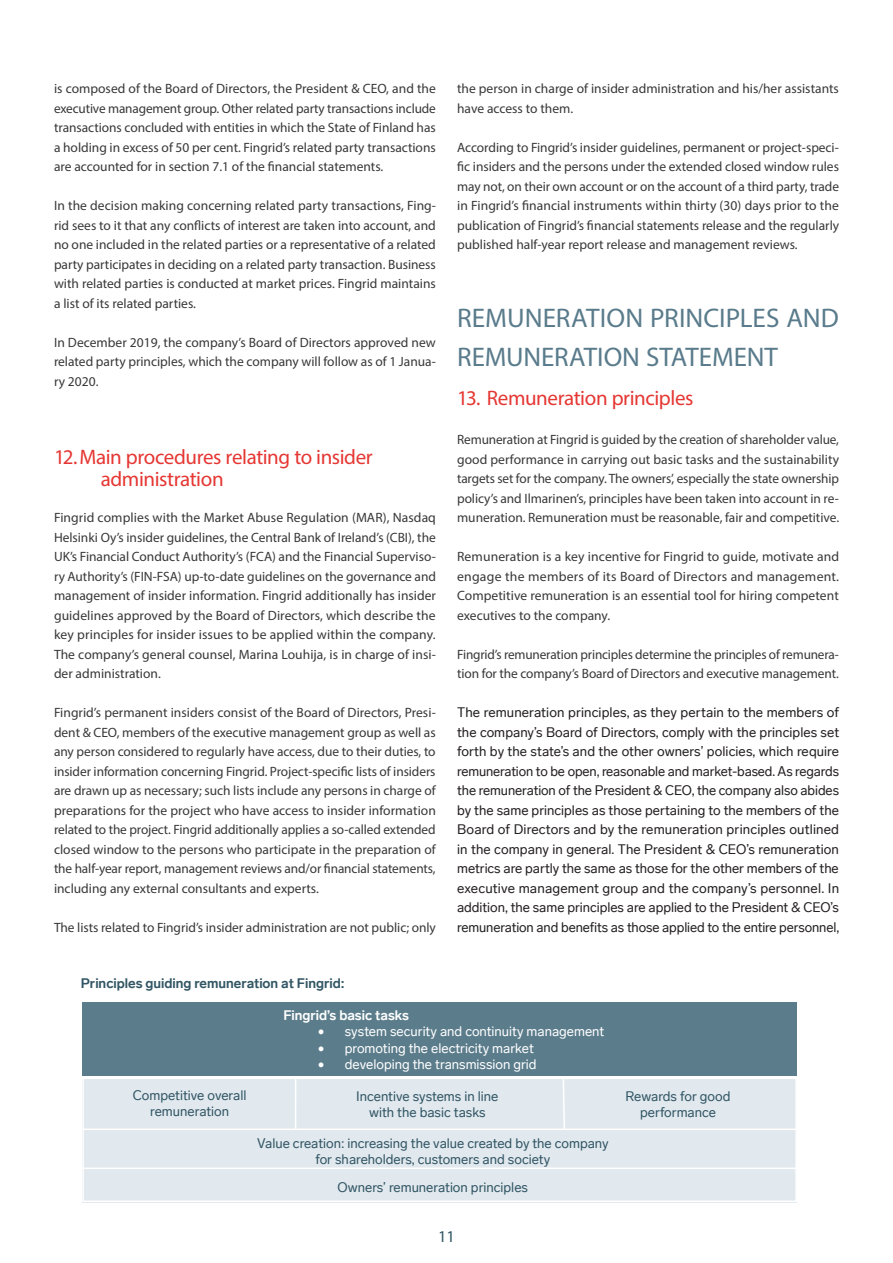
<style>
.page{position:relative;width:893px;height:1263px;background:#fff}
.page>*{position:absolute;margin:0;border:0;box-sizing:border-box;transform-origin:0 0}
.t1{font:27px/39px "Myriad Pro";color:#597b8b}
.t2{font:21px/22.5px "Myriad Pro";letter-spacing:-.02em;color:#e53733}
.t3{font:16.5px "Myriad Pro";color:#315564}
.t4{font:13.5px/19.5px "Myriad Pro";color:#383839;text-align:justify}
.t5{font:13.5px/19.5px "Lab Grotesque Web";letter-spacing:-.005em;color:#231f20;text-align:justify}
.t6{font:13.5px/16.2px "Lab Grotesque Web";color:#315564;text-align:center}
.t7{font:13.5px "Lab Grotesque Web";color:#fff}
.t8{font:700 13.5px "Lab Grotesque Web";color:#315564}
.t9{font:700 13.5px "Lab Grotesque Web";color:#fff}
</style>
<div class="page">
<div style="left:79px;top:1001px;width:721px;height:203px;border:6px solid #fff"></div>
<div style="left:82px;top:1002px;width:714px;height:74px;background:#5b7c8b"></div>
<div style="left:82px;top:1079px;width:715px;height:123px;background:#e1e9ee"></div>
<div style="left:82px;top:1077px;width:715px;height:125px;border:2px solid #fff"></div>
<hr style="left:46px;top:1167px;width:780px;height:2px;background:#fff">
<hr style="left:46px;top:1128px;width:780px;height:2px;background:#fff">
<hr style="left:295px;top:1079px;width:1px;height:51px;background:#fff">
<svg style="left:562px;top:1077px;width:4px;height:52px"></svg>
<p class="t4" style="left:54px;top:79px;width:383px">is composed of the Board of Directors, the President &amp; CEO, and the executive management group. Other related party transactions include transactions concluded with entities in which the State of Finland has a holding in excess of 50 per cent. Fingrid’s related party transactions are accounted for in section 7.1 of the financial statements.</p>
<p class="t4" style="left:54px;top:196px;width:383px">In the decision making concerning related party transactions, Fing&shy;rid sees to it that any conflicts of interest are taken into account, and no one included in the related parties or a representative of a related party participates in deciding on a related party transaction. Business with related parties is conducted at market prices. Fingrid maintains a list of its related parties.</p>
<p class="t4" style="left:54px;top:332px;width:383px">In December 2019, the company’s Board of Directors approved new related party principles, which the company will follow as of 1 Janua&shy;ry 2020.</p>
<p class="t2" style="left:101px;top:445px;width:273px;text-indent:-47px">12.Main procedures relating to insider administration</p>
<p class="t4" style="left:54px;top:508px;width:384px">Fingrid complies with the Market Abuse Regulation (MAR), Nasdaq Helsinki Oy’s insider guidelines, the Central Bank of Ireland’s (CBI), the UK’s Financial Conduct Authority’s (FCA) and the Financial Superviso&shy;ry Authority’s (FIN-FSA) up-to-date guidelines on the governance and management of insider information. Fingrid additionally has insider guidelines approved by the Board of Directors, which describe the key principles for insider issues to be applied within the company.<br>The company’s general counsel, Marina Louhija, is in charge of insi&shy;der administration.</p>
<p class="t4" style="left:54px;top:703px;width:383px">Fingrid’s permanent insiders consist of the Board of Directors, Presi&shy;dent &amp; CEO, members of the executive management group as well as any person considered to regularly have access, due to their duties, to insider information concerning Fingrid. Project-specific lists of insiders are drawn up as necessary; such lists include any persons in charge of preparations for the project who have access to insider information related to the project. Fingrid additionally applies a so-called extended closed window to the persons who participate in the preparation of the half-year report, management reviews and/or financial statements, including any external consultants and experts.</p>
<p class="t4" style="left:54px;top:917px;width:383px">The lists related to Fingrid’s insider administration are not public; only</p>
<p class="t8" style="left:81px;top:975px;width:265px">Principles guiding remuneration at Fingrid:</p>
<p class="t4" style="left:457px;top:79px;width:383px">the person in charge of insider administration and his/her assistants have access to them.</p>
<p class="t4" style="left:457px;top:137px;width:384px">According to Fingrid’s insider guidelines, permanent or project-speci&shy;fic insiders and the persons under the extended closed window rules may not, on their own account or on the account of a third party, trade in Fingrid’s financial instruments within thirty (30) days prior to the publication of Fingrid’s financial statements release and the regularly published half-year report release and management reviews.</p>
<p class="t1" style="left:457px;top:298px;width:383px">REMUNERATION PRINCIPLES AND<br>REMUNERATION STATEMENT</p>
<p class="t2" style="left:457px;top:386px;width:238px">13. Remuneration principles</p>
<p class="t4" style="left:457px;top:430px;width:383px">Remuneration at Fingrid is guided by the creation of shareholder value, good performance in carrying out basic tasks and the sustainability targets set for the company. The owners’, especially the state ownership policy’s and Ilmarinen’s, principles have been taken into account in re&shy;muneration. Remuneration must be reasonable, fair and competitive.</p>
<p class="t4" style="left:457px;top:547px;width:383px">Remuneration is a key incentive for Fingrid to guide, motivate and engage the members of its Board of Directors and management.<br>Competitive remuneration is an essential tool for hiring competent executives to the company.</p>
<p class="t4" style="left:457px;top:644px;width:383px">Fingrid’s remuneration principles determine the principles of remunera&shy;tion for the company’s Board of Directors and executive management.</p>
<p class="t5" style="left:457px;top:703px;width:384px">The remuneration principles, as they pertain to the members of the company’s Board of Directors, comply with the principles set forth by the state’s and the other owners’ policies, which require remuneration to be open, reasonable and market-based. As regards the remuneration of the President &amp; CEO, the company also abides by the same principles as those pertaining to the members of the Board of Directors and by the remuneration principles outlined in the company in general. The President &amp; CEO’s remuneration metrics are partly the same as those for the other members of the executive management group and the company’s personnel. In addition, the same principles are applied to the President &amp; CEO’s remuneration and benefits as those applied to the entire personnel,</p>
<p class="t6" style="left:133px;top:1087px;width:115px">Competitive overall</p>
<p class="t6" style="left:150px;top:1103px;width:80px">remuneration</p>
<p class="t9" style="left:283px;top:1007px;width:127px">Fingrid’s basic tasks</p>
<p class="t7" style="left:318px;top:1024px;width:288px">• system security and continuity management</p>
<p class="t7" style="left:318px;top:1040px;width:217px">• promoting the electricity market</p>
<p class="t7" style="left:318px;top:1056px;width:220px">• developing the transmission grid</p>
<p class="t6" style="left:356px;top:1088px;width:144px">Incentive systems in line</p>
<p class="t6" style="left:369px;top:1105px;width:118px">with the basic tasks</p>
<p class="t6" style="left:257px;top:1135px;width:353px">Value creation: increasing the value created by the company for shareholders, customers and society</p>
<p class="t6" style="left:338px;top:1179px;width:192px">Owners’ remuneration principles</p>
<p class="t3" style="left:438px;top:1226px;width:18px">11</p>
<p class="t6" style="left:625px;top:1088px;width:107px">Rewards for good</p>
<p class="t6" style="left:640px;top:1105px;width:77px">performance</p>
</div>
